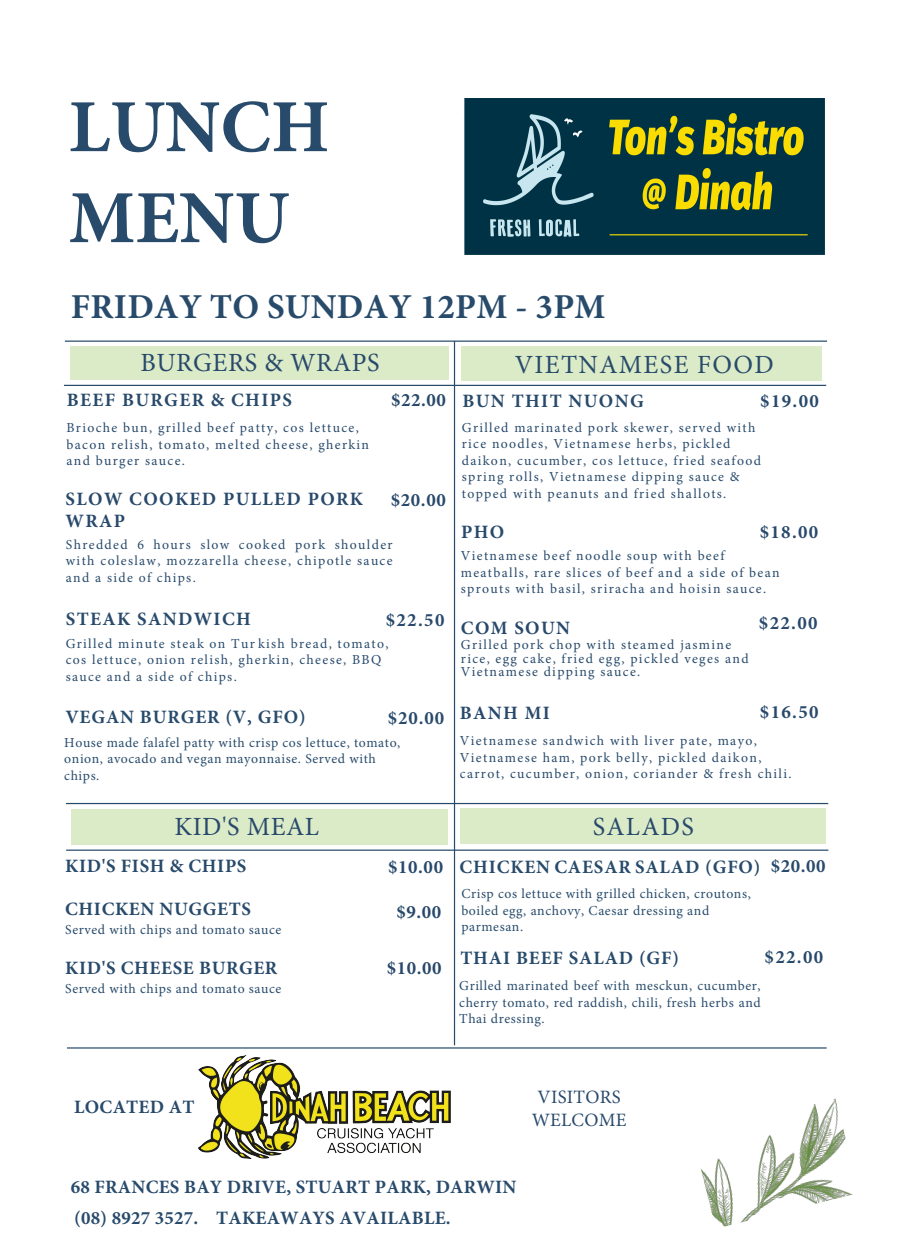
<style>
.page{position:relative;width:900px;height:1260px;background:#fff}
.page>*{position:absolute;margin:0;border:0;box-sizing:border-box;transform-origin:0 0}
.t1{font:700 75px/91px "Minion Pro";color:#284b6b}
.t2{font:700 35px "Minion Pro";letter-spacing:.005em;color:#284b6b}
.t3{font:26.25px "Minion Pro";letter-spacing:.02em;color:#28496b}
.t4{font:26.25px "Minion Pro";letter-spacing:.05em;color:#284b6b}
.t5{font:700 19px/30.8px "Minion Pro";letter-spacing:.03em;color:#284a6b}
.t6{font:700 19px/22.8px "Minion Pro";letter-spacing:.07em;color:#28496b}
.t7{font:700 19px "Minion Pro";letter-spacing:.045em;color:#284b6b}
.t8{font:700 19px "Minion Pro";letter-spacing:.07em;color:#284a6b}
.t9{font:19px/22.8px "Minion Pro";letter-spacing:.015em;color:#28496b;text-align:center}
.t10{font:13.75px/16.5px "Minion Pro";letter-spacing:.095em;color:#284a6b}
.t11{font:13.75px/16.8px "Minion Pro";letter-spacing:.04em;color:#284b6b}
.t12{font:13.75px/16.5px "Minion Pro";letter-spacing:.095em;color:#28496b}
.t13{font:13.75px "Minion Pro";letter-spacing:.04em;color:#284a6b}
</style>
<div class="page">
<hr style="left:67px;top:1047px;width:760px;height:2px;background:#284b6b">
<hr style="left:454px;top:341px;width:1px;height:704px;background:#284b6b">
<hr style="left:64px;top:385px;width:762px;height:1px;background:#284b6b">
<div style="left:70px;top:346px;width:379px;height:33px;background:#dbeac7"></div>
<div style="left:461px;top:347px;width:361px;height:34px;background:#dbeac7"></div>
<img style="left:700px;top:1098px;width:153px;height:129px">
<img style="left:456px;top:98px;width:368px;height:157px">
<div style="left:460px;top:809px;width:365px;height:35px;background:#dbeac7"></div>
<hr style="left:65px;top:340px;width:762px;height:2px;background:#284b6b">
<hr style="left:66px;top:803px;width:762px;height:1px;background:#284b6b">
<hr style="left:66px;top:850px;width:762px;height:1px;background:#284b6b">
<div style="left:71px;top:809px;width:377px;height:36px;background:#dbeac7"></div>
<img style="left:199px;top:1055px;width:252px;height:104px">
<h1 class="t1" style="left:69px;top:81px;width:262px">LUNCH<br>MENU</h1>
<h2 class="t2" style="left:71px;top:282px;width:536px">FRIDAY TO SUNDAY 12PM - 3PM</h2>
<h3 class="t4" style="left:515px;top:347px;width:260px">VIETNAMESE FOOD</h3>
<h3 class="t3" style="left:140px;top:345px;width:241px">BURGERS &amp; WRAPS</h3>
<h3 class="t8" style="left:67px;top:387px;width:227px">BEEF BURGER &amp; CHIPS</h3>
<p class="t12" style="left:67px;top:420px;width:304px">Brioche bun, grilled beef patty, cos lettuce, bacon relish, tomato, melted cheese, gherkin and burger sauce.</p>
<h3 class="t6" style="left:66px;top:487px;width:299px">SLOW COOKED PULLED PORK<br>WRAP</h3>
<h3 class="t6" style="left:391px;top:388px;width:56px">$22.00</h3>
<h3 class="t6" style="left:391px;top:489px;width:56px">$20.00</h3>
<p class="t10" style="left:66px;top:536px;width:328px;text-align:justify">Shredded 6 hours slow cooked pork shoulder with coleslaw, mozzarella cheese, chipotle sauce and a side of chips.</p>
<h3 class="t8" style="left:66px;top:606px;width:187px">STEAK SANDWICH</h3>
<p class="t10" style="left:66px;top:635px;width:324px">Grilled minute steak on Tur kish bread, tomato, cos lettuce, onion relish, gherkin, cheese, BBQ sauce and a side of chips.</p>
<h3 class="t7" style="left:65px;top:704px;width:242px">VEGAN BURGER (V, GFO)</h3>
<p class="t11" style="left:64px;top:734px;width:338px">House made falafel patty with crisp cos lettuce, tomato, onion, avocado and vegan mayonnaise. Served with chips.</p>
<h3 class="t6" style="left:386px;top:608px;width:60px">$22.50</h3>
<h3 class="t5" style="left:388px;top:702px;width:58px">$20.00</h3>
<h3 class="t8" style="left:462px;top:387px;width:183px">BUN THIT NUONG</h3>
<p class="t10" style="left:462px;top:419px;width:301px">Grilled marinated pork skewer, served with rice noodles, Vietnamese herbs, pickled daikon, cucumber, cos lettuce, fried seafood spring rolls, Vietnamese dipping sauce &amp; topped with peanuts and fried shallots.</p>
<h3 class="t5" style="left:461px;top:516px;width:45px">PHO</h3>
<p class="t10" style="left:461px;top:547px;width:320px">Vietnamese beef noodle soup with beef meatballs, rare slices of beef and a side of bean sprouts with basil, sriracha and hoisin sauce.</p>
<h3 class="t6" style="left:760px;top:390px;width:60px">$19.00</h3>
<h3 class="t6" style="left:760px;top:521px;width:60px">$18.00</h3>
<h3 class="t6" style="left:461px;top:616px;width:111px">COM SOUN</h3>
<p class="t10" style="left:461px;top:638px;width:289px;line-height:13.8px">Grilled pork chop with steamed jasmine rice, egg cake, fried egg, pickled veges and<br>Vietnamese dipping sauce.</p>
<h3 class="t6" style="left:460px;top:701px;width:92px">BANH MI</h3>
<h3 class="t6" style="left:759px;top:611px;width:60px">$22.00</h3>
<h3 class="t6" style="left:760px;top:700px;width:60px">$16.50</h3>
<p class="t10" style="left:460px;top:732px;width:333px">Vietnamese sandwich with liver pate, mayo,<br>Vietnamese ham, pork belly, pickled daikon, carrot, cucumber, onion, coriander &amp; fresh chili.</p>
<h3 class="t3" style="left:175px;top:809px;width:146px">KID'S MEAL</h3>
<h3 class="t3" style="left:593px;top:809px;width:103px">SALADS</h3>
<h3 class="t5" style="left:65px;top:850px;width:183px">KID'S FISH &amp; CHIPS</h3>
<h3 class="t5" style="left:65px;top:893px;width:187px">CHICKEN NUGGETS</h3>
<p class="t13" style="left:65px;top:920px;width:218px">Served with chips and tomato sauce</p>
<h3 class="t5" style="left:65px;top:952px;width:214px">KID'S CHEESE BURGER</h3>
<p class="t13" style="left:65px;top:979px;width:218px">Served with chips and tomato sauce</p>
<h3 class="t5" style="left:74px;top:1091px;width:122px">LOCATED AT</h3>
<h3 class="t6" style="left:388px;top:855px;width:56px">$10.00</h3>
<h3 class="t6" style="left:396px;top:900px;width:46px">$9.00</h3>
<h3 class="t6" style="left:387px;top:956px;width:56px">$10.00</h3>
<h3 class="t5" style="left:771px;top:850px;width:56px">$20.00</h3>
<h3 class="t7" style="left:459px;top:853px;width:303px">CHICKEN CAESAR SALAD (GFO)</h3>
<p class="t11" style="left:461px;top:885px;width:291px">Crisp cos lettuce with grilled chicken, croutons, boiled egg, anchovy, Caesar dressing and parmesan.</p>
<h3 class="t7" style="left:460px;top:945px;width:220px">THAI BEEF SALAD (GF)</h3>
<p class="t11" style="left:459px;top:978px;width:303px;text-align:justify">Grilled marinated beef with mesckun, cucumber, cherry tomato, red raddish, chili, fresh herbs and Thai dressing.</p>
<h3 class="t5" style="left:765px;top:941px;width:60px">$22.00</h3>
<h3 class="t9" style="left:532px;top:1086px;width:96px">VISITORS<br>WELCOME</h3>
<h3 class="t5" style="left:71px;top:1171px;width:447px">68 FRANCES BAY DRIVE, STUART PARK, DARWIN (08) 8927 3527. TAKEAWAYS AVAILABLE.</h3>
</div>
